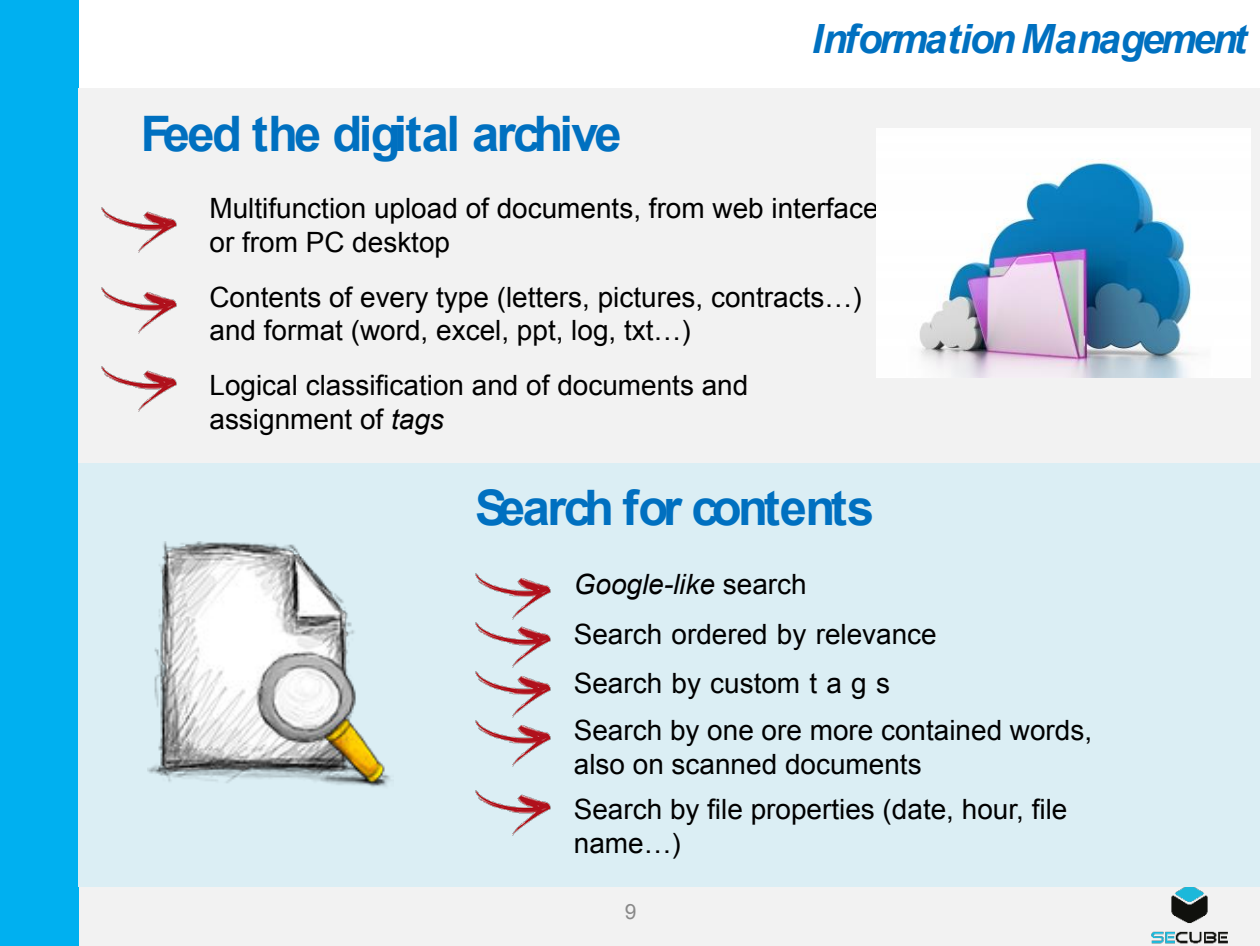
<style>
.page{position:relative;width:1260px;height:946px;background:#fff}
.page>*{position:absolute;margin:0;border:0;box-sizing:border-box;transform-origin:0 0}
.t1{font:700 49px "Arial";letter-spacing:-.055em;color:#0070c0}
.t2{font:italic 700 40.25px "Arial";letter-spacing:-.065em;color:#0070c0}
.t3{font:28px/33.6px "Arial";color:#000}
.t4{font:21px "Arial";color:#898989}
.s1{font-style:italic}
</style>
<div class="page">
<div style="left:79px;top:866px;width:1181px;height:79px;background:#f2f2f2"></div>
<img style="left:1138px;top:886px;width:104px;height:58px">
<div style="left:0;top:0;width:79px;height:945px;background:#00b0f0"></div>
<div style="left:79px;top:89px;width:1181px;height:384px;background:#f2f2f2"></div>
<div style="left:79px;top:463px;width:1181px;height:423px;background:#dbeef4"></div>
<img style="left:148px;top:541px;width:243px;height:246px">
<img style="left:101px;top:207px;width:76px;height:46px">
<img style="left:101px;top:287px;width:76px;height:47px">
<img style="left:101px;top:366px;width:76px;height:46px">
<img style="left:475px;top:573px;width:76px;height:194px">
<img style="left:475px;top:790px;width:76px;height:46px">
<img style="left:876px;top:128px;width:374px;height:249px">
<h1 class="t1" style="left:141px;top:106px;width:482px">Feed the digital archive</h1>
<h2 class="t2" style="left:812px;top:17px;width:436px">Information Management</h2>
<p class="t3" style="left:209px;top:191px;width:671px">Multifunction upload of documents, from web interface or from PC desktop</p>
<p class="t3" style="left:209px;top:280px;width:654px">Contents of every type (letters, pictures, contracts…) and format (word, excel, ppt, log, txt…)</p>
<p class="t3" style="left:209px;top:369px;width:540px">Logical classification and of documents and assignment of <span class="s1">tags</span></p>
<h1 class="t1" style="left:475px;top:480px;width:401px">Search for contents</h1>
<p class="t3" style="left:574px;top:560px;width:520px;line-height:48.6px"><span class="s1">Google-like</span> search<br>Search ordered by relevance<br>Search by custom t a g s<br>Search by one ore more contained words,</p>
<p class="t3" style="left:574px;top:741px;width:495px;line-height:45.1px">also on scanned documents<br>Search by file properties (date, hour, file</p>
<p class="t3" style="left:574px;top:826px;width:109px">name…)</p>
<p class="t4" style="left:625px;top:900px;width:13px">9</p>
</div>
